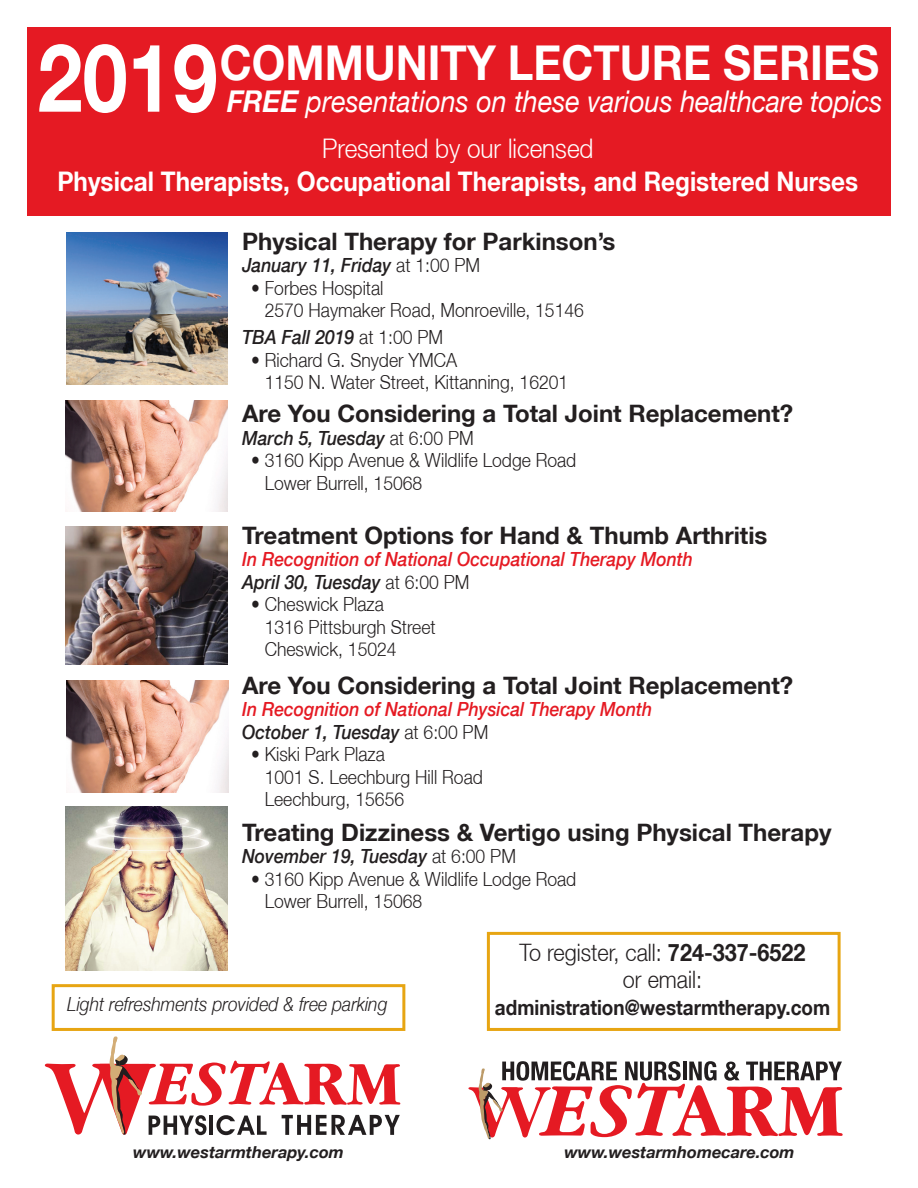
<style>
.page{position:relative;width:918px;height:1188px;background:#fff}
.page>*{position:absolute;margin:0;border:0;box-sizing:border-box;transform-origin:0 0}
.t1{font:700 48px "Helvetica Neue LT";color:#fff;scale:.9 1}
.t2{font:italic 30px "Helvetica Neue LT";color:#fff;scale:.9 1}
.t3{font:700 27px/33px "Helvetica Neue LT";color:#fff;text-align:center;scale:.9 1}
.t4{font:700 24px "Helvetica Neue LT";color:#231f20}
.t5{font:300 24px "Helvetica Neue LT";color:#231f20;scale:.9 1}
.t6{font:700 21px "Helvetica Neue LT";color:#231f20;scale:.9 1}
.t7{font:300 19.5px/22.5px "Helvetica Neue LT";color:#231f20;scale:.9 1}
.t8{font:italic 500 19.5px/22.5px "Helvetica Neue LT";color:#e51a23;scale:.9 1}
.t9{font:italic 500 19.5px "Helvetica Neue LT";color:#231f20;scale:.9 1}
.t10{font:italic 300 19.5px "Helvetica Neue LT";color:#231f20;scale:.9 1}
.t11{font:italic 700 16.5px "Helvetica Neue LT";color:#231f20}
.s1{font-weight:700}
.s2{font-weight:300}
.s3{font-weight:300;font-style:normal}
.s4{font-weight:400}
.s5{color:#231f20}
.s6{font-weight:300;font-style:normal;color:#231f20}
</style>
<div class="page">
<div style="left:27px;top:27px;width:864px;height:189px;background:#e51a23"></div>
<img style="left:67px;top:233px;width:161px;height:152px">
<svg style="left:468px;top:1061px;width:375px;height:78px"></svg>
<svg style="left:45px;top:1036px;width:355px;height:99px"></svg>
<div style="left:487px;top:932px;width:354px;height:99px;background:#fff;border:3px solid #e7a512"></div>
<div style="left:52px;top:984px;width:353px;height:47px;background:#fff;border:3px solid #e7a512"></div>
<img style="left:66px;top:527px;width:162px;height:137px">
<img style="left:66px;top:806px;width:162px;height:164px">
<img style="left:66px;top:400px;width:162px;height:112px">
<img style="left:67px;top:681px;width:162px;height:112px">
<svg style="left:39px;top:44px;width:177px;height:69px"></svg>
<p class="t1" style="left:220px;top:33px;width:734px">COMMUNITY LECTURE SERIES</p>
<p class="t2" style="left:227px;top:83px;width:729px"><span class="s1">FREE</span> presentations on these various healthcare topics</p>
<p class="t3" style="left:57px;top:131px;width:891px"><span class="s2">Presented by our licensed<br></span>Physical Therapists, Occupational Therapists, and Registered Nurses</p>
<p class="t4" style="left:242px;top:226px;width:375px">Physical Therapy for Parkinson’s</p>
<p class="t9" style="left:242px;top:254px;width:266px">January 11, Friday <span class="s3">at 1:00 PM</span></p>
<p class="t7" style="left:265px;top:276px;width:356px;text-indent:-13px"><span class="s4">•</span> Forbes Hospital<br>2570 Haymaker Road, Monroeville, 15146</p>
<p class="t9" style="left:242px;top:326px;width:225px">TBA Fall 2019 <span class="s3">at 1:00 PM</span></p>
<p class="t7" style="left:265px;top:348px;width:339px;text-indent:-13px"><span class="s4">•</span> Richard G. Snyder YMCA<br>1150 N. Water Street, Kittanning, 16201</p>
<p class="t4" style="left:242px;top:399px;width:553px">Are You Considering a Total Joint Replacement?</p>
<p class="t9" style="left:242px;top:426px;width:259px">March 5, Tuesday <span class="s3">at 6:00 PM</span></p>
<p class="t7" style="left:265px;top:449px;width:348px;text-indent:-13px"><span class="s4">•</span> 3160 Kipp Avenue &amp; Wildlife Lodge Road<br>Lower Burrell, 15068</p>
<p class="t4" style="left:242px;top:520px;width:527px">Treatment Options for Hand &amp; Thumb Arthritis</p>
<p class="t8" style="left:242px;top:548px;width:502px">In Recognition of National Occupational Therapy Month<br><span class="s5">April 30, Tuesday</span> <span class="s6">at 6:00 PM</span></p>
<p class="t7" style="left:265px;top:593px;width:192px;text-indent:-13px"><span class="s4">•</span> Cheswick Plaza<br>1316 Pittsburgh Street<br>Cheswick, 15024</p>
<p class="t4" style="left:242px;top:670px;width:553px">Are You Considering a Total Joint Replacement?</p>
<p class="t8" style="left:242px;top:698px;width:457px">In Recognition of National Physical Therapy Month<br><span class="s5">October 1, Tuesday</span> <span class="s6">at 6:00 PM</span></p>
<p class="t7" style="left:265px;top:743px;width:244px;text-indent:-13px"><span class="s4">•</span> Kiski Park Plaza<br>1001 S. Leechburg Hill Road<br>Leechburg, 15656</p>
<p class="t4" style="left:242px;top:817px;width:591px">Treating Dizziness &amp; Vertigo using Physical Therapy</p>
<p class="t9" style="left:242px;top:845px;width:306px">November 19, Tuesday <span class="s3">at 6:00 PM</span></p>
<p class="t7" style="left:265px;top:867px;width:348px;text-indent:-13px"><span class="s4">•</span> 3160 Kipp Avenue &amp; Wildlife Lodge Road<br>Lower Burrell, 15068</p>
<p class="t5" style="left:519px;top:938px;width:319px">To register, call: <span class="s1">724-337-6522</span></p>
<p class="t5" style="left:623px;top:965px;width:90px">or email:</p>
<p class="t10" style="left:67px;top:993px;width:357px">Light refreshments provided &amp; free parking</p>
<p class="t6" style="left:495px;top:994px;width:374px">administration@westarmtherapy.com</p>
<p class="t11" style="left:133px;top:1142px;width:212px">www.westarmtherapy.com</p>
<p class="t11" style="left:564px;top:1142px;width:232px">www.westarmhomecare.com</p>
</div>
